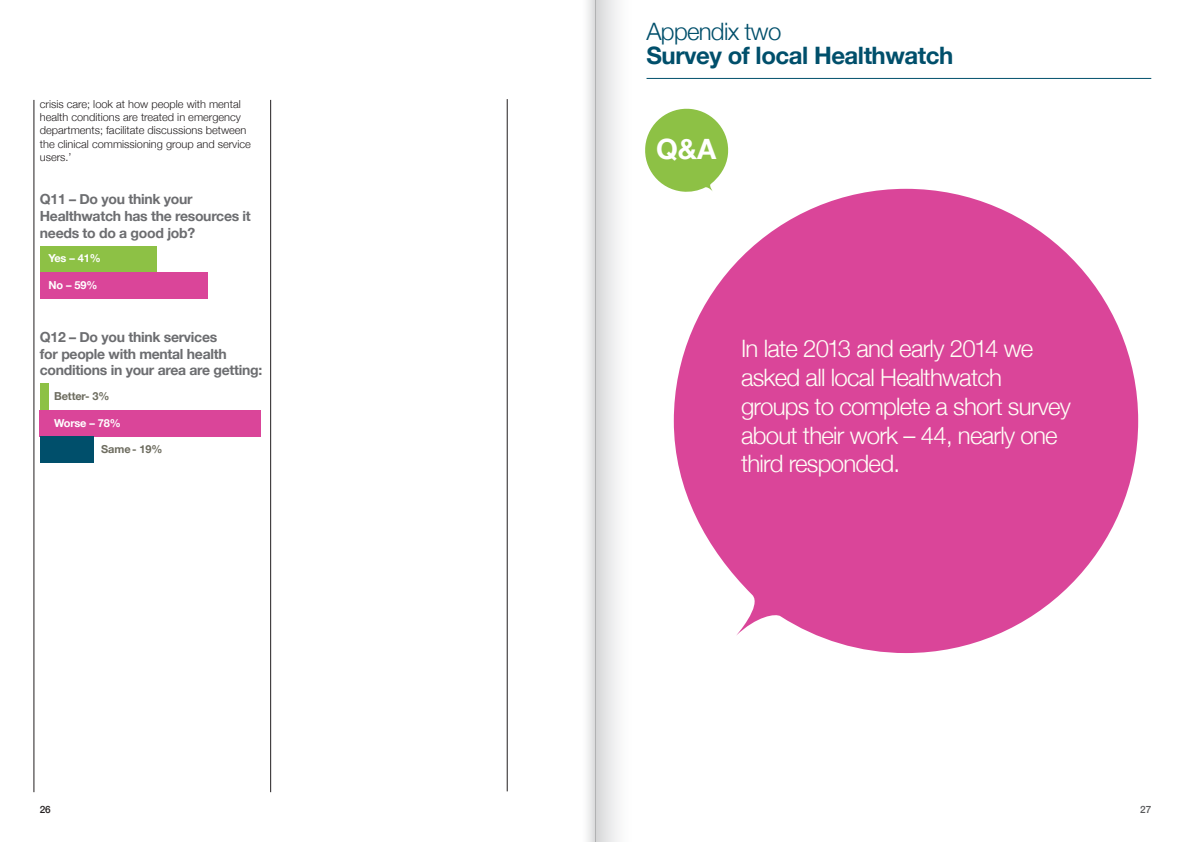
<style>
.page{position:relative;width:1191px;height:842px;background:#fff}
.page>*{position:absolute;margin:0;border:0;box-sizing:border-box;transform-origin:0 0}
.t1{font:700 28px "Helvetica Neue";color:#fff}
.t2{font:300 24px/28.8px "Helvetica Neue";letter-spacing:-.03em;color:#fffef6}
.t3{font:700 24px "Helvetica Neue";letter-spacing:-.02em;color:#004f6b}
.t4{font:300 24px "Helvetica Neue";letter-spacing:-.03em;color:#004f6b}
.t5{font:700 14px/16.8px "Helvetica Neue";letter-spacing:-.02em;color:#6c6d70}
.t6{font:300 11px/13.2px "Helvetica Neue";color:#231f20}
.t7{font:700 11px "Helvetica Neue";letter-spacing:-.01em;color:#fff}
.t8{font:700 11px "Helvetica Neue";letter-spacing:-.01em;color:#6d6c5f}
.t9{font:500 10px "Helvetica Neue";color:#231f20}
.t10{font:500 10px "Helvetica Neue";color:#57585a}
</style>
<div class="page">
<div style="left:40px;top:246px;width:116px;height:26px;background:#8dc145"></div>
<div style="left:40px;top:272px;width:167px;height:27px;background:#da4599"></div>
<div style="left:40px;top:384px;width:8px;height:26px;background:#8dc145"></div>
<div style="left:40px;top:410px;width:221px;height:27px;background:#da4599"></div>
<div style="left:40px;top:436px;width:53px;height:26px;background:#004f6b"></div>
<hr style="left:34px;top:100px;width:1px;height:692px;background:#231f20">
<hr style="left:270px;top:100px;width:1px;height:692px;background:#231f20">
<hr style="left:507px;top:99px;width:1px;height:692px;background:#231f20">
<svg style="left:674px;top:189px;width:464px;height:464px;fill:#da4599"></svg>
<hr style="left:646px;top:78px;width:505px;height:1px;background:#004f6b">
<svg style="left:645px;top:108px;width:85px;height:84px"></svg>
<svg style="left:587px;top:1px;width:8px;height:841px"></svg>
<div style="left:595px;top:1px;width:43px;height:841px;background:linear-gradient(to right,#d9d9db,#fff)"></div>
<p class="t6" style="left:40px;top:97px;width:212px">crisis care; look at how people with mental health conditions are treated in emergency departments; facilitate discussions between the clinical commissioning group and service users.’</p>
<p class="t5" style="left:40px;top:190px;width:212px">Q11 – Do you think your<br>Healthwatch has the resources it needs to do a good job?</p>
<p class="t7" style="left:48px;top:252px;width:54px">Yes – 41%</p>
<p class="t7" style="left:48px;top:278px;width:50px">No – 59%</p>
<p class="t5" style="left:40px;top:328px;width:224px">Q12 – Do you think services<br>for people with mental health conditions in your area are getting:</p>
<p class="t8" style="left:54px;top:390px;width:57px">Better- 3%</p>
<p class="t7" style="left:54px;top:416px;width:68px">Worse – 78%</p>
<p class="t8" style="left:101px;top:442px;width:63px">Same- 19%</p>
<h2 class="t4" style="left:646px;top:16px;width:136px">Appendix two</h2>
<h2 class="t3" style="left:646px;top:40px;width:308px">Survey of local Healthwatch</h2>
<h1 class="t1" style="left:656px;top:132px;width:62px">Q&amp;A</h1>
<h2 class="t2" style="left:741px;top:334px;width:331px">In late 2013 and early 2014 we asked all local Healthwatch groups to complete a short survey about their work – 44, nearly one third responded.</h2>
<p class="t9" style="left:40px;top:803px;width:13px">26</p>
<p class="t10" style="left:1140px;top:803px;width:13px">27</p>
</div>
